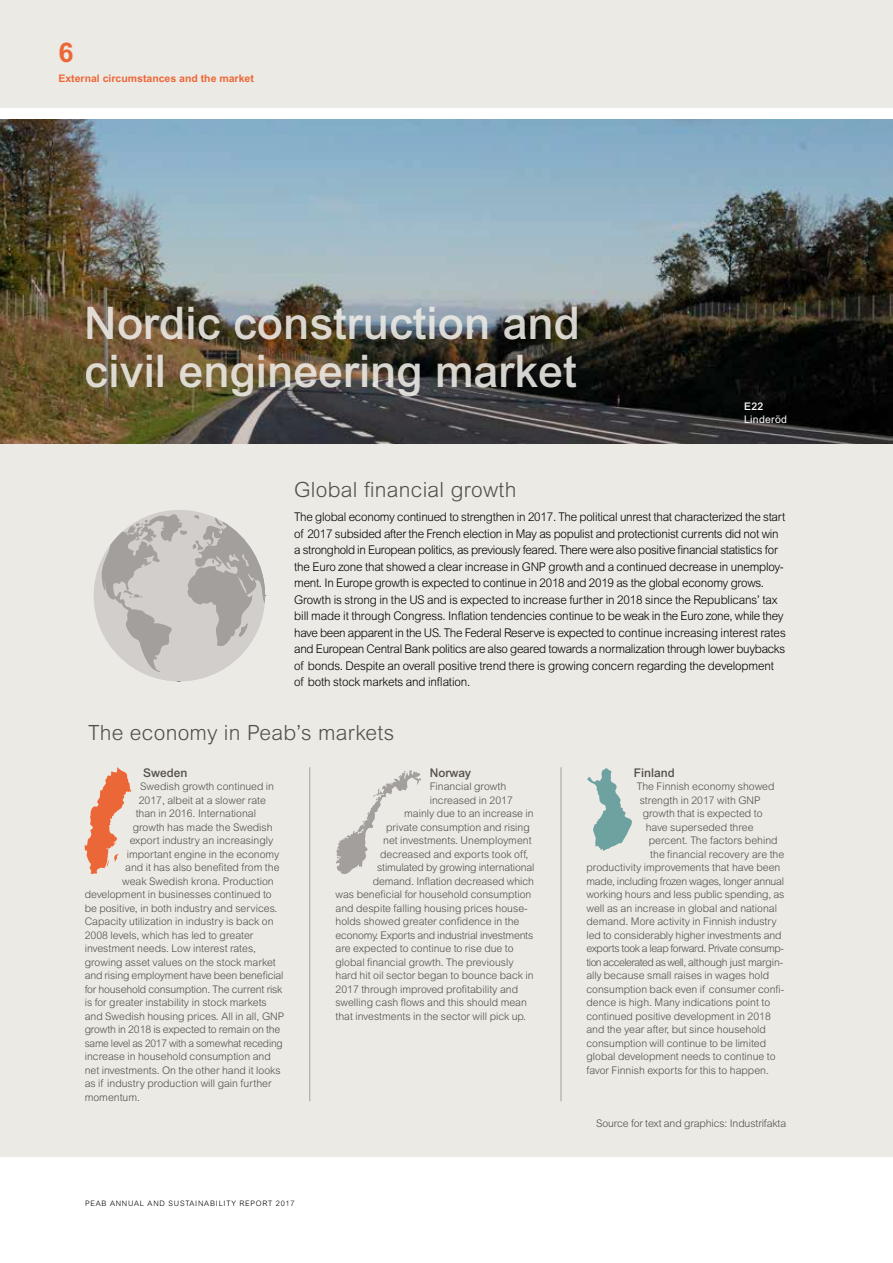
<style>
.page{position:relative;width:893px;height:1263px;background:#fff}
.page>*{position:absolute;margin:0;border:0;box-sizing:border-box;transform-origin:0 0}
.t1{font:500 45px/48px "Arial MT Std";color:#eceae5}
.t2{font:700 27.15px "Arial MT Std";color:#ec6738}
.t3{font:300 21px "Arial MT Std";letter-spacing:.015em;color:#544f4b}
.t4{font:300 12px/16.5px "Arial MT Std";letter-spacing:-.02em;color:#000}
.t5{font:500 12px "Arial MT Std";color:#544f4b}
.t6{font:300 10.5px "Arial MT Std";color:#544f4b}
.t7{font:300 10.5px "Arial MT Std";letter-spacing:-.02em;color:#544f4b}
.t8{font:300 10.5px "Arial MT Std";letter-spacing:-.05em;color:#544f4b}
.t9{font:300 10.5px "Arial MT Std";letter-spacing:-.035em;color:#544f4b}
.t10{font:300 10.5px "Arial MT Std";letter-spacing:-.025em;color:#544f4b}
.t11{font:700 10.5px "Arial MT Std";color:#ec6738}
.t12{font:10.5px "Arial MT Std";letter-spacing:.03em;color:#fff}
.t13{font:500 10.5px "Arial MT Std";color:#fff}
.t14{font:300 7.5px "Arial MT Std";letter-spacing:.1em;color:#000}
</style>
<div class="page">
<div style="left:0;top:119px;width:893px;height:1038px;background:#eceae5"></div>
<img style="left:0;top:119px;width:893px;height:325px">
<hr style="left:309px;top:767px;width:1px;height:334px;background:#a39f9c">
<hr style="left:561px;top:767px;width:1px;height:334px;background:#a39f9c">
<div style="left:0;top:0;width:893px;height:107px;background:#eceae5"></div>
<svg style="left:336px;top:770px;width:85px;height:104px"></svg>
<svg style="left:85px;top:767px;width:47px;height:107px"></svg>
<svg style="left:587px;top:768px;width:45px;height:83px"></svg>
<svg style="left:101px;top:514px;width:164px;height:168px"></svg>
<h2 class="t2" style="left:58px;top:37px;width:17px">6</h2>
<p class="t11" style="left:58px;top:72px;width:197px">External circumstances and the market</p>
<h1 class="t1" style="left:85px;top:299px;width:497px">Nordic construction and civil engineering market</h1>
<h3 class="t3" style="left:294px;top:478px;width:224px">Global financial growth</h3>
<p class="t13" style="left:744px;top:400px;width:21px">E22</p>
<p class="t12" style="left:744px;top:414px;width:44px">Linderöd</p>
<p class="t4" style="left:294px;top:509px;width:493px">The global economy continued to strengthen in 2017. The political unrest that characterized the start of 2017 subsided after the French election in May as populist and protectionist currents did not win a stronghold in European politics, as previously feared. There were also positive financial statistics for the Euro zone that showed a clear increase in GNP growth and a continued decrease in unemploy&shy;ment. In Europe growth is expected to continue in 2018 and 2019 as the global economy grows.<br>Growth is strong in the US and is expected to increase further in 2018 since the Republicans’ tax bill made it through Congress. Inflation tendencies continue to be weak in the Euro zone, while they have been apparent in the US. The Federal Reserve is expected to continue increasing interest rates and European Central Bank politics are also geared towards a normalization through lower buybacks of bonds. Despite an overall positive trend there is growing concern regarding the development of both stock markets and inflation.</p>
<h3 class="t3" style="left:88px;top:720px;width:307px">The economy in Peab’s markets</h3>
<p class="t5" style="left:143px;top:765px;width:46px">Sweden</p>
<p class="t6" style="left:140px;top:781px;width:135px">Swedish growth continued in</p>
<p class="t6" style="left:139px;top:794px;width:129px">2017, albeit at a slower rate</p>
<p class="t6" style="left:136px;top:808px;width:122px">than in 2016. International</p>
<p class="t6" style="left:133px;top:821px;width:142px">growth has made the Swedish</p>
<p class="t6" style="left:130px;top:835px;width:145px">export industry an increasingly</p>
<p class="t6" style="left:127px;top:848px;width:154px">important engine in the economy</p>
<p class="t6" style="left:125px;top:862px;width:156px">and it has also benefited from the</p>
<p class="t6" style="left:122px;top:875px;width:153px">weak Swedish krona. Production</p>
<p class="t6" style="left:85px;top:889px;width:189px">development in businesses continued to</p>
<p class="t6" style="left:85px;top:902px;width:194px">be positive, in both industry and services.</p>
<p class="t6" style="left:85px;top:916px;width:190px">Capacity utilization in industry is back on</p>
<p class="t6" style="left:85px;top:929px;width:170px">2008 levels, which has led to greater</p>
<p class="t6" style="left:85px;top:943px;width:173px">investment needs. Low interest rates,</p>
<p class="t6" style="left:85px;top:956px;width:193px">growing asset values on the stock market</p>
<p class="t6" style="left:85px;top:970px;width:200px">and rising employment have been beneficial</p>
<p class="t6" style="left:85px;top:983px;width:199px">for household consumption. The current risk</p>
<p class="t6" style="left:85px;top:997px;width:184px">is for greater instability in stock markets</p>
<p class="t6" style="left:85px;top:1010px;width:201px">and Swedish housing prices. All in all, GNP</p>
<p class="t6" style="left:85px;top:1024px;width:197px">growth in 2018 is expected to remain on the</p>
<p class="t7" style="left:85px;top:1037px;width:200px">same level as 2017 with a somewhat receding</p>
<p class="t6" style="left:85px;top:1051px;width:188px">increase in household consumption and</p>
<p class="t6" style="left:85px;top:1064px;width:198px">net investments. On the other hand it looks</p>
<p class="t6" style="left:85px;top:1078px;width:188px">as if industry production will gain further</p>
<p class="t6" style="left:85px;top:1091px;width:57px">momentum.</p>
<p class="t14" style="left:85px;top:1198px;width:211px">PEAB ANNUAL AND SUSTAINABILITY REPORT 2017</p>
<p class="t5" style="left:430px;top:765px;width:43px">Norway</p>
<p class="t6" style="left:430px;top:781px;width:78px">Financial growth</p>
<p class="t6" style="left:430px;top:794px;width:85px">increased in 2017</p>
<p class="t6" style="left:404px;top:808px;width:131px">mainly due to an increase in</p>
<p class="t6" style="left:386px;top:821px;width:145px">private consumption and rising</p>
<p class="t6" style="left:383px;top:835px;width:150px">net investments. Unemployment</p>
<p class="t6" style="left:380px;top:848px;width:150px">decreased and exports took off,</p>
<p class="t6" style="left:377px;top:862px;width:159px">stimulated by growing international</p>
<p class="t6" style="left:373px;top:875px;width:163px">demand. Inflation decreased which</p>
<p class="t6" style="left:336px;top:889px;width:197px">was beneficial for household consumption</p>
<p class="t6" style="left:336px;top:902px;width:194px">and despite falling housing prices house-</p>
<p class="t6" style="left:336px;top:916px;width:185px">holds showed greater confidence in the</p>
<p class="t7" style="left:336px;top:929px;width:199px">economy. Exports and industrial investments</p>
<p class="t6" style="left:336px;top:943px;width:180px">are expected to continue to rise due to</p>
<p class="t6" style="left:336px;top:956px;width:180px">global financial growth. The previously</p>
<p class="t6" style="left:336px;top:970px;width:200px">hard hit oil sector began to bounce back in</p>
<p class="t6" style="left:336px;top:983px;width:184px">2017 through improved profitability and</p>
<p class="t6" style="left:336px;top:997px;width:193px">swelling cash flows and this should mean</p>
<p class="t6" style="left:336px;top:1010px;width:192px">that investments in the sector will pick up.</p>
<p class="t5" style="left:634px;top:765px;width:42px">Finland</p>
<p class="t6" style="left:637px;top:781px;width:139px">The Finnish economy showed</p>
<p class="t6" style="left:640px;top:794px;width:122px">strength in 2017 with GNP</p>
<p class="t6" style="left:643px;top:808px;width:121px">growth that is expected to</p>
<p class="t6" style="left:646px;top:821px;width:109px">have superseded three</p>
<p class="t6" style="left:649px;top:835px;width:130px">percent. The factors behind</p>
<p class="t6" style="left:650px;top:848px;width:136px">the financial recovery are the</p>
<p class="t6" style="left:586px;top:862px;width:195px">productivity improvements that have been</p>
<p class="t10" style="left:586px;top:875px;width:199px">made, including frozen wages, longer annual</p>
<p class="t6" style="left:586px;top:889px;width:200px">working hours and less public spending, as</p>
<p class="t6" style="left:586px;top:902px;width:192px">well as an increase in global and national</p>
<p class="t6" style="left:586px;top:916px;width:192px">demand. More activity in Finnish industry</p>
<p class="t6" style="left:586px;top:929px;width:197px">led to considerably higher investments and</p>
<p class="t9" style="left:586px;top:943px;width:199px">exports took a leap forward. Private consump-</p>
<p class="t8" style="left:586px;top:956px;width:198px">tion accelerated as well, although just margin-</p>
<p class="t6" style="left:586px;top:970px;width:184px">ally because small raises in wages hold</p>
<p class="t6" style="left:586px;top:983px;width:199px">consumption back even if consumer confi-</p>
<p class="t6" style="left:586px;top:997px;width:185px">dence is high. Many indications point to</p>
<p class="t6" style="left:586px;top:1010px;width:186px">continued positive development in 2018</p>
<p class="t6" style="left:586px;top:1024px;width:181px">and the year after, but since household</p>
<p class="t6" style="left:586px;top:1037px;width:181px">consumption will continue to be limited</p>
<p class="t6" style="left:586px;top:1051px;width:191px">global development needs to continue to</p>
<p class="t6" style="left:586px;top:1064px;width:184px">favor Finnish exports for this to happen.</p>
<p class="t6" style="left:596px;top:1117px;width:192px">Source for text and graphics: Industrifakta</p>
</div>
